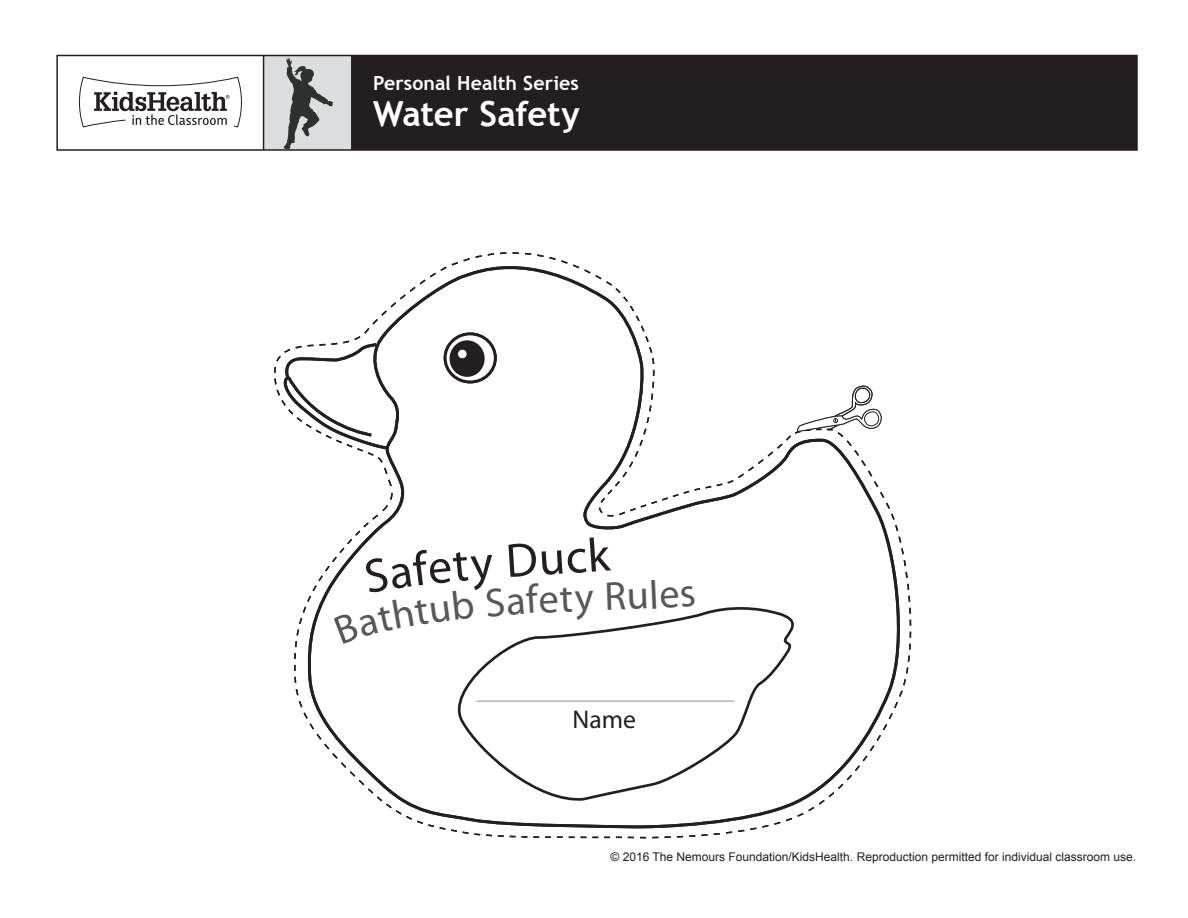
<style>
.page{position:relative;width:1188px;height:918px;background:#fff}
.page>*{position:absolute;margin:0;border:0;box-sizing:border-box;transform-origin:0 0}
.Handout_Title{font:48px "Myriad Pro";color:#231f20}
.Handout_Title-2{font:40.5px "Myriad Pro";color:#57585a}
.Handout_Header{font:700 34.5px "Trebuchet MS";letter-spacing:-.005em;color:#fff}
.t1{font:25.65px "Myriad Pro";color:#231f20}
.Handout_Header-2{font:700 19.5px "Trebuchet MS";color:#fff}
.t2{font:12px "Arial";color:#231f20}
</style>
<div class="page">
<div style="left:264px;top:56px;width:88px;height:94px;background:#dcdddf"></div>
<div style="left:352px;top:56px;width:785px;height:94px;background:#231f20"></div>
<svg style="left:79px;top:76px;width:163px;height:52px"></svg>
<hr style="left:351px;top:56px;width:2px;height:94px;background:#231f20">
<hr style="left:263px;top:56px;width:1px;height:94px;background:#231f20">
<div style="left:56px;top:55px;width:1082px;height:96px;border:2px solid #231f20"></div>
<svg style="left:284px;top:57px;width:49px;height:91px"></svg>
<svg style="left:908px;top:583px;width:4px;height:87px"></svg>
<svg style="left:304px;top:252px;width:604px;height:577px"></svg>
<svg style="left:274px;top:333px;width:115px;height:124px"></svg>
<svg style="left:445px;top:334px;width:50px;height:48px"></svg>
<div style="left:444px;top:332px;width:53px;height:51px;border:3px solid #231f20;border-radius:50%"></div>
<div style="left:450px;top:340px;width:35px;height:37px;background:#231f20;border-radius:50%"></div>
<div style="left:458px;top:350px;width:9px;height:8px;background:#fff;border-radius:50%"></div>
<svg style="left:445px;top:604px;width:355px;height:199px"></svg>
<hr style="left:476px;top:701px;width:258px;height:1px;background:#939598">
<svg style="left:793px;top:383px;width:94px;height:119px"></svg>
<svg style="left:651px;top:580px;width:44px;height:28px"></svg>
<svg style="left:294px;top:519px;width:264px;height:153px"></svg>
<p class="Handout_Header-2" style="left:373px;top:71px;width:207px">Personal Health Series</p>
<p class="Handout_Header" style="left:373px;top:93px;width:208px">Water Safety</p>
<p class="Handout_Title" style="left:504px;top:532px;width:106px;rotate:-4deg">Duck</p>
<p class="Handout_Title-2" style="left:559px;top:573px;width:91px;rotate:-2deg">ty Ru</p>
<p class="t1" style="left:573px;top:704px;width:65px">Name</p>
<p class="t2" style="left:611px;top:849px;width:527px">© 2016 The Nemours Foundation/KidsHealth. Reproduction permitted for individual classroom use.</p>
</div>
